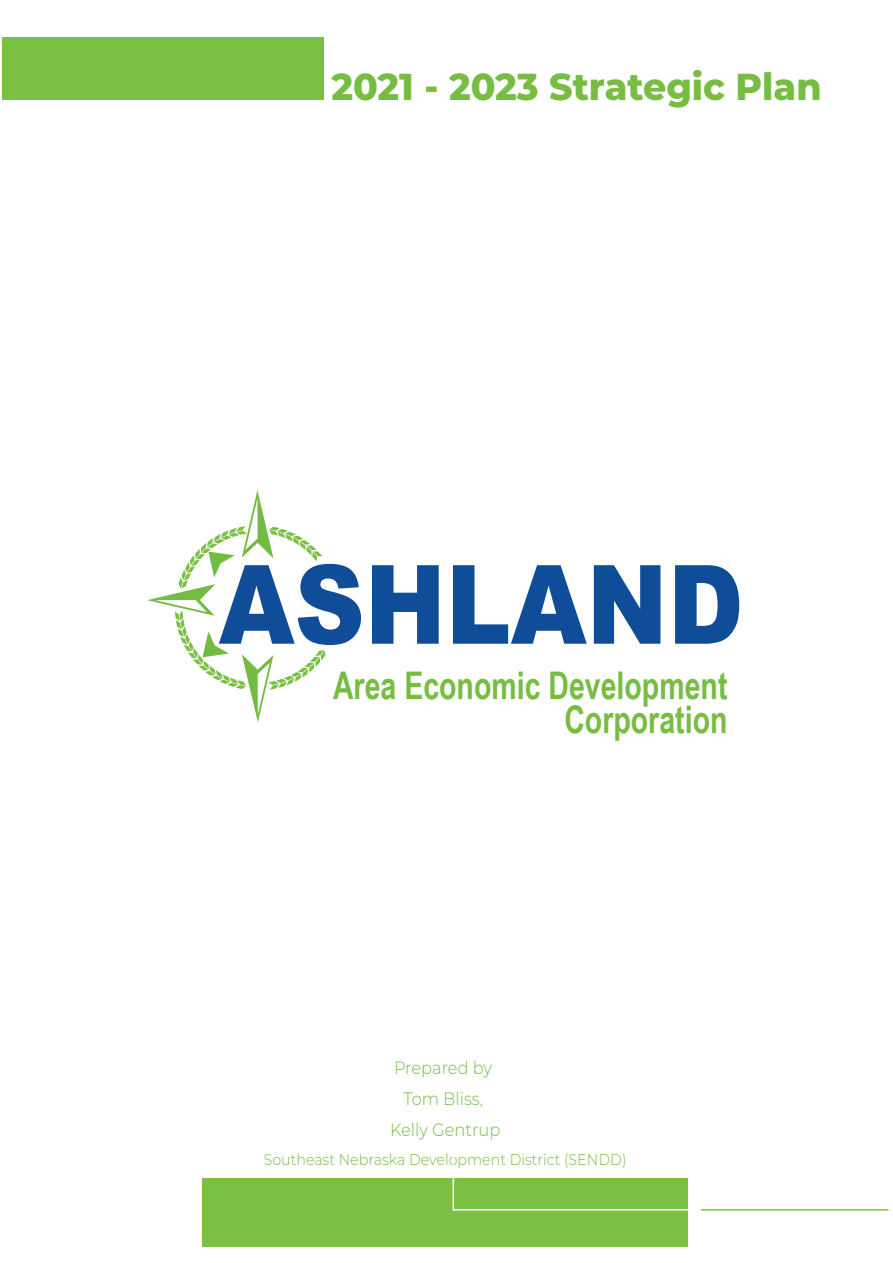
<style>
.page{position:relative;width:893px;height:1263px;background:#fff}
.page>*{position:absolute;margin:0;border:0;box-sizing:border-box;transform-origin:0 0}
.t1{font:900 109.65px "Arial";color:#0f4d99;scale:.89 1}
.t2{font:700 38.1px/33.5px "Arial Narrow";color:#77bd42;text-align:right;scale:.91 1}
.t3{font:800 37.5px "Montserrat";color:#77bd42}
.t4{font:300 17.85px/31.2px "Montserrat";color:#77bd42;text-align:center;scale:.91 1}
.t5{font:300 15.6px "Montserrat";color:#77bd42;scale:.91 1}
</style>
<div class="page">
<svg style="left:147px;top:490px;width:178px;height:232px"></svg>
<div style="left:2px;top:38px;width:322px;height:62px;background:#7ac042"></div>
<div style="left:202px;top:1178px;width:486px;height:68px;background:#7ac042"></div>
<svg style="left:452px;top:1178px;width:387px;height:33px"></svg>
<hr style="left:701px;top:1209px;width:187px;height:1px;background:#7ac042">
<h3 class="t3" style="left:331px;top:60px;width:492px">2021 - 2023 Strategic Plan</h3>
<h1 class="t1" style="left:219px;top:525px;width:591px">ASHLAND</h1>
<h2 class="t2" style="left:333px;top:667px;width:435px">Area Economic Development<br>Corporation</h2>
<p class="t4" style="left:390px;top:1051px;width:123px">Prepared by<br>Tom Bliss,<br>Kelly Gentrup</p>
<p class="t5" style="left:264px;top:1149px;width:400px">Southeast Nebraska Development District (SENDD)</p>
</div>
